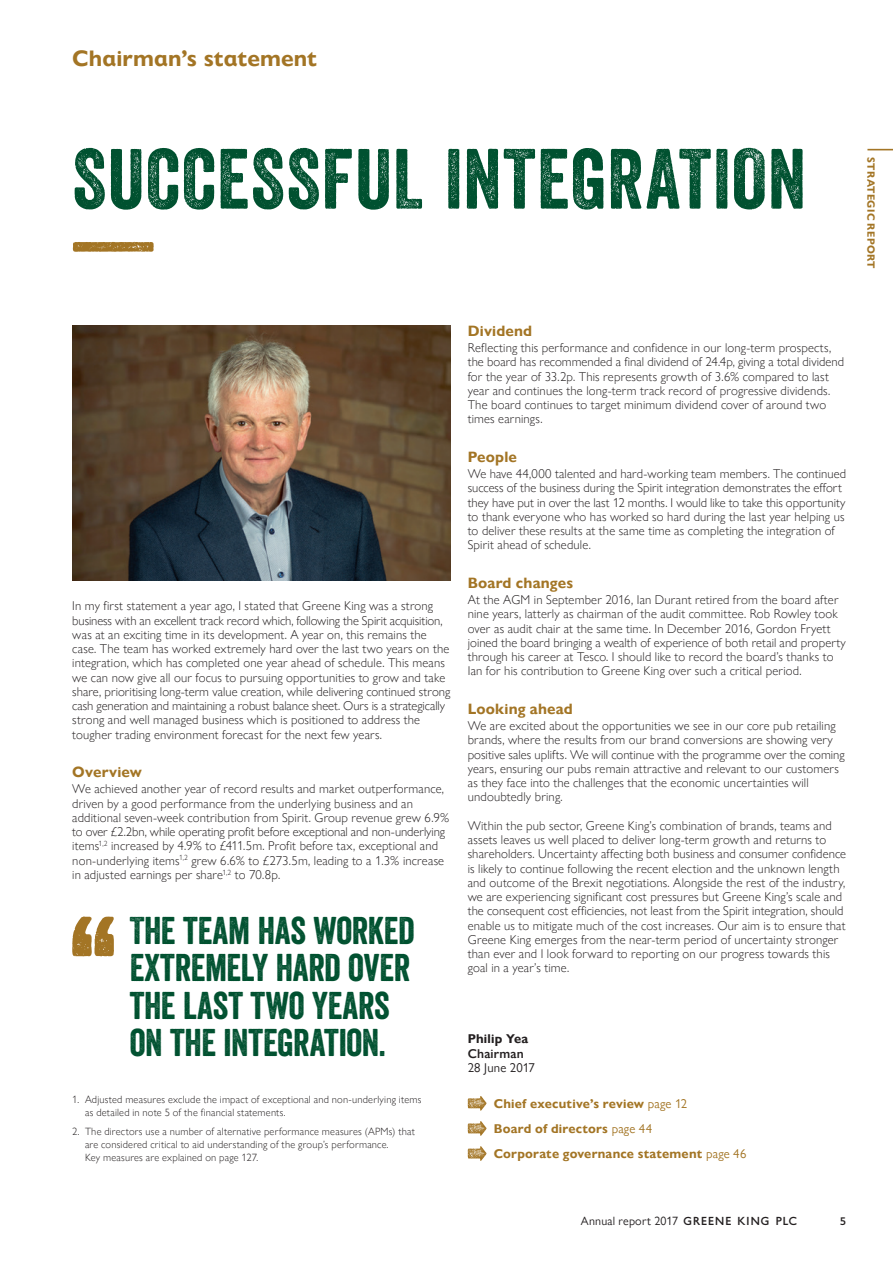
<style>
.page{position:relative;width:893px;height:1263px;background:#fff}
.page>*{position:absolute;margin:0;border:0;box-sizing:border-box;transform-origin:0 0}
.Pullout_Quote{font:105px "Veneer";color:#a37525}
.Pullout_Text{font:82.5px "Veneer";letter-spacing:.01em;color:#005130}
.Pullout_Quote-2{font:37.5px/37.5px "Veneer";letter-spacing:-.01em;color:#005130}
.Page_Title{font:700 22.5px "Gill Sans Nova";letter-spacing:.005em;color:#a37525}
.Dir_Notes_Subhd_1{font:700 15px "Gill Sans Nova";letter-spacing:.01em;color:#a37525}
.Body_Text{font:300 12.75px/14.2px "Gill Sans Nova";letter-spacing:.01em;color:#231f20}
.t1{font:700 12.75px "Gill Sans Nova";letter-spacing:.015em;color:#a37525}
.Sign_Off_3{font:12.75px "Gill Sans Nova";letter-spacing:.01em;color:#231f20}
.Sign_Off_1__front{font:700 12.75px "Gill Sans Nova";letter-spacing:.015em;color:#231f20}
.Sign_Off_2{font:600 12.75px "Gill Sans Nova";letter-spacing:.02em;color:#231f20}
.t2{font:12px "Gill Sans Nova";letter-spacing:.015em;color:#231f20}
.t3{font:12px "Greene King Beta";color:#231f20}
.Footnote{font:300 10.5px/12.8px "Gill Sans Nova";letter-spacing:.02em;color:#231f20}
.t4{font:700 10.5px "Gill Sans Nova";letter-spacing:.025em;color:#a37525}
.s1{font-weight:400}
.s2{font-family:"Greene King Beta Three";font-size:12.75px}
</style>
<div class="page">
<svg style="left:867px;top:149px;width:26px;height:1px"></svg>
<img style="left:72px;top:325px;width:379px;height:255px">
<svg style="left:468px;top:1096px;width:18px;height:15px"></svg>
<svg style="left:468px;top:1121px;width:18px;height:15px"></svg>
<svg style="left:468px;top:1146px;width:18px;height:15px"></svg>
<svg style="left:72px;top:916px;width:42px;height:40px"></svg>
<p class="Page_Title" style="left:72px;top:45px;width:246px">Chairman’s statement</p>
<p class="Pullout_Text" style="left:72px;top:129px;width:735px">SUCCESSFUL INTEGRATION</p>
<p class="Pullout_Quote" style="left:68px;top:183px;width:92px">—</p>
<p class="t4" style="left:877px;top:157px;width:113px;rotate:90deg">STRATEGIC REPORT</p>
<p class="Body_Text" style="left:72px;top:599px;width:380px">In my first statement a year ago, I stated that Greene King was a strong business with an excellent track record which, following the Spirit acquisition, was at an exciting time in its development. A year on, this remains the case. The team has worked extremely hard over the last two years on the integration, which has completed one year ahead of schedule. This means we can now give all our focus to pursuing opportunities to grow and take share, prioritising long-term value creation, while delivering continued strong cash generation and maintaining a robust balance sheet. Ours is a strategically strong and well managed business which is positioned to address the tougher trading environment forecast for the next few years.</p>
<p class="Dir_Notes_Subhd_1" style="left:72px;top:762px;width:71px">Overview</p>
<p class="Body_Text" style="left:72px;top:782px;width:378px">We achieved another year of record results and market outperformance, driven by a good performance from the underlying business and an additional seven-week contribution from Spirit. Group revenue grew 6.9% to over £2.2bn, while operating profit before exceptional and non-underlying items<sup>1,2</sup> increased by 4.9% to £411.5m. Profit before tax, exceptional and non-underlying items<sup>1,2</sup> grew 6.6% to £273.5m, leading to a 1.3% increase in adjusted earnings per share<sup>1,2</sup> to 70.8p.</p>
<p class="Pullout_Quote-2" style="left:130px;top:911px;width:286px">THE TEAM HAS WORKED<br>EXTREMELY HARD OVER<br>THE LAST TWO YEARS<br>ON THE INTEGRATION.</p>
<p class="Footnote" style="left:85px;top:1093px;width:338px;text-indent:-13px">1. Adjusted measures exclude the impact of exceptional and non-underlying items as detailed in note 5 of the financial statements.</p>
<p class="Footnote" style="left:85px;top:1125px;width:331px;text-indent:-13px">2. The directors use a number of alternative performance measures (APMs) that are considered critical to aid understanding of the group’s performance.<br>Key measures are explained on page 127.</p>
<p class="Dir_Notes_Subhd_1" style="left:468px;top:321px;width:66px">Dividend</p>
<p class="Body_Text" style="left:468px;top:340px;width:378px">Reflecting this performance and confidence in our long-term prospects, the board has recommended a final dividend of 24.4p, giving a total dividend for the year of 33.2p. This represents growth of 3.6% compared to last year and continues the long-term track record of progressive dividends.<br>The board continues to target minimum dividend cover of around two times earnings.</p>
<p class="Dir_Notes_Subhd_1" style="left:468px;top:447px;width:51px">People</p>
<p class="Body_Text" style="left:468px;top:466px;width:380px">We have 44,000 talented and hard-working team members. The continued success of the business during the Spirit integration demonstrates the effort they have put in over the last 12 months. I would like to take this opportunity to thank everyone who has worked so hard during the last year helping us to deliver these results at the same time as completing the integration of Spirit ahead of schedule.</p>
<p class="Dir_Notes_Subhd_1" style="left:468px;top:573px;width:107px">Board changes</p>
<p class="Body_Text" style="left:468px;top:592px;width:380px">At the AGM in September 2016, Ian Durant retired from the board after nine years, latterly as chairman of the audit committee. Rob Rowley took over as audit chair at the same time. In December 2016, Gordon Fryett joined the board bringing a wealth of experience of both retail and property through his career at Tesco. I should like to record the board’s thanks to Ian for his contribution to Greene King over such a critical period.</p>
<p class="Dir_Notes_Subhd_1" style="left:468px;top:699px;width:107px">Looking ahead</p>
<p class="Body_Text" style="left:468px;top:718px;width:379px">We are excited about the opportunities we see in our core pub retailing brands, where the results from our brand conversions are showing very positive sales uplifts. We will continue with the programme over the coming years, ensuring our pubs remain attractive and relevant to our customers as they face into the challenges that the economic uncertainties will undoubtedly bring.</p>
<p class="Body_Text" style="left:468px;top:818px;width:380px">Within the pub sector, Greene King’s combination of brands, teams and assets leaves us well placed to deliver long-term growth and returns to shareholders. Uncertainty affecting both business and consumer confidence is likely to continue following the recent election and the unknown length and outcome of the Brexit negotiations. Alongside the rest of the industry, we are experiencing significant cost pressures but Greene King’s scale and the consequent cost efficiencies, not least from the Spirit integration, should enable us to mitigate much of the cost increases. Our aim is to ensure that Greene King emerges from the near-term period of uncertainty stronger than ever and I look forward to reporting on our progress towards this goal in a year’s time.</p>
<p class="Sign_Off_1__front" style="left:468px;top:1031px;width:62px">Philip Yea</p>
<p class="Sign_Off_2" style="left:468px;top:1045px;width:58px">Chairman</p>
<p class="Sign_Off_3" style="left:468px;top:1060px;width:69px">28 June 2017</p>
<p class="t1" style="left:494px;top:1095px;width:195px">Chief executive’s review <span class="s1">page 12</span></p>
<p class="t1" style="left:494px;top:1120px;width:160px">Board of directors <span class="s1">page 44</span></p>
<p class="t1" style="left:494px;top:1145px;width:254px">Corporate governance statement <span class="s1">page 46</span></p>
<p class="t2" style="left:581px;top:1214px;width:218px">Annual report 2017 <span class="s2">GREENE KING PLC</span></p>
<p class="t3" style="left:840px;top:1215px;width:8px">5</p>
</div>
